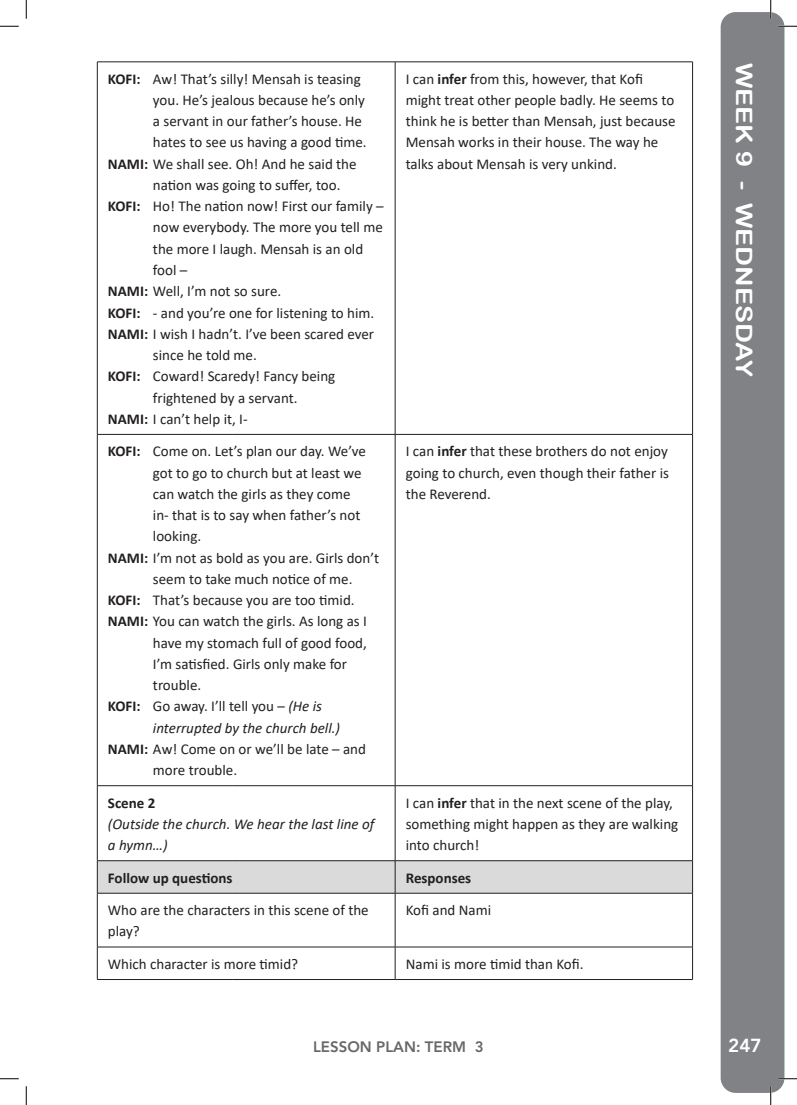
<style>
.page{position:relative;width:797px;height:1105px;background:#fff}
.page>*{position:absolute;margin:0;border:0;box-sizing:border-box;transform-origin:0 0}
.t1{font:22.5px "Arial Rounded MT Bold";color:#fff;scale:1.2 1}
.t2{font:800 18.75px "Avenir LT Std";color:#fff}
.Normal_wrd_8{font:15px/21.2px "Calibri";color:#231f20}
.Normal_wrd_8-2{font:italic 15px/21.2px "Calibri";color:#231f20}
.Normal_wrd_8-3{font:700 15px "Calibri";color:#231f20}
.t3{font:800 15px "Avenir LT Std";color:#686766}
.s1{font-weight:700}
.s2{font-weight:700;font-style:normal}
.s3{font-style:normal}
</style>
<div class="page">
<div style="left:720px;top:12px;width:64px;height:1081px;background:#808285;border-radius:15px"></div>
<div style="left:98px;top:861px;width:594px;height:32px;background:#dadada"></div>
<hr style="left:97px;top:62px;width:135px;height:1px;background:#231f20">
<hr style="left:97px;top:62px;width:1px;height:372px;background:#231f20">
<hr style="left:232px;top:62px;width:163px;height:1px;background:#231f20">
<hr style="left:395px;top:62px;width:297px;height:1px;background:#231f20">
<hr style="left:395px;top:62px;width:1px;height:372px;background:#231f20">
<hr style="left:692px;top:62px;width:1px;height:372px;background:#231f20">
<hr style="left:97px;top:434px;width:135px;height:1px;background:#231f20">
<hr style="left:97px;top:435px;width:1px;height:350px;background:#231f20">
<hr style="left:232px;top:434px;width:163px;height:1px;background:#231f20">
<hr style="left:395px;top:434px;width:297px;height:1px;background:#231f20">
<hr style="left:395px;top:435px;width:1px;height:350px;background:#231f20">
<hr style="left:692px;top:435px;width:1px;height:350px;background:#231f20">
<hr style="left:97px;top:785px;width:135px;height:1px;background:#231f20">
<hr style="left:97px;top:786px;width:1px;height:74px;background:#231f20">
<hr style="left:232px;top:785px;width:163px;height:1px;background:#231f20">
<hr style="left:395px;top:785px;width:297px;height:1px;background:#231f20">
<hr style="left:395px;top:786px;width:1px;height:74px;background:#231f20">
<hr style="left:692px;top:786px;width:1px;height:74px;background:#231f20">
<hr style="left:97px;top:860px;width:135px;height:1px;background:#231f20">
<hr style="left:97px;top:861px;width:1px;height:32px;background:#231f20">
<hr style="left:232px;top:860px;width:163px;height:1px;background:#231f20">
<hr style="left:395px;top:860px;width:297px;height:1px;background:#231f20">
<hr style="left:395px;top:861px;width:1px;height:32px;background:#231f20">
<hr style="left:692px;top:861px;width:1px;height:32px;background:#231f20">
<hr style="left:97px;top:893px;width:135px;height:1px;background:#231f20">
<hr style="left:97px;top:893px;width:1px;height:54px;background:#231f20">
<hr style="left:232px;top:893px;width:163px;height:1px;background:#231f20">
<hr style="left:395px;top:893px;width:297px;height:1px;background:#231f20">
<hr style="left:395px;top:893px;width:1px;height:54px;background:#231f20">
<hr style="left:692px;top:893px;width:1px;height:54px;background:#231f20">
<hr style="left:97px;top:947px;width:135px;height:1px;background:#231f20">
<hr style="left:97px;top:947px;width:1px;height:32px;background:#231f20">
<hr style="left:232px;top:947px;width:163px;height:1px;background:#231f20">
<hr style="left:395px;top:947px;width:297px;height:1px;background:#231f20">
<hr style="left:395px;top:947px;width:1px;height:32px;background:#231f20">
<hr style="left:692px;top:947px;width:1px;height:32px;background:#231f20">
<hr style="left:97px;top:979px;width:135px;height:1px;background:#231f20">
<hr style="left:232px;top:979px;width:163px;height:1px;background:#231f20">
<hr style="left:395px;top:979px;width:297px;height:1px;background:#231f20">
<svg style="left:0;top:25px;width:19px;height:2px"></svg>
<svg style="left:778px;top:25px;width:19px;height:2px"></svg>
<svg style="left:0;top:1078px;width:19px;height:1px"></svg>
<svg style="left:778px;top:1078px;width:19px;height:1px"></svg>
<svg style="left:25px;top:0;width:2px;height:19px"></svg>
<svg style="left:25px;top:1086px;width:2px;height:19px"></svg>
<svg style="left:770px;top:0;width:1px;height:19px"></svg>
<svg style="left:770px;top:1086px;width:1px;height:19px"></svg>
<p class="Normal_wrd_8" style="left:153px;top:68px;width:215px;text-indent:-45px"><span class="s1">KOFI:</span> Aw! That’s silly! Mensah is teasing you. He’s jealous because he’s only a servant in our father’s house. He hates to see us having a good time.</p>
<p class="Normal_wrd_8" style="left:153px;top:153px;width:205px;text-indent:-45px"><span class="s1">NAMI:</span> We shall see. Oh! And he said the nation was going to suffer, too.</p>
<p class="Normal_wrd_8" style="left:153px;top:195px;width:232px;text-indent:-45px"><span class="s1">KOFI:</span> Ho! The nation now! First our family – now everybody. The more you tell me the more I laugh. Mensah is an old fool –</p>
<p class="Normal_wrd_8" style="left:108px;top:280px;width:175px"><span class="s1">NAMI:</span> Well, I’m not so sure.</p>
<p class="Normal_wrd_8" style="left:108px;top:301px;width:268px"><span class="s1">KOFI:</span> - and you’re one for listening to him.</p>
<p class="Normal_wrd_8" style="left:153px;top:323px;width:223px;text-indent:-45px"><span class="s1">NAMI:</span> I wish I hadn’t. I’ve been scared ever since he told me.</p>
<p class="Normal_wrd_8" style="left:108px;top:365px;width:229px;text-align:center"><span class="s1">KOFI:</span> Coward! Scaredy! Fancy being frightened by a servant.</p>
<p class="Normal_wrd_8" style="left:108px;top:408px;width:141px"><span class="s1">NAMI:</span> I can’t help it, I-</p>
<p class="Normal_wrd_8" style="left:153px;top:440px;width:214px;text-indent:-45px"><span class="s1">KOFI:</span> Come on. Let’s plan our day. We’ve got to go to church but at least we can watch the girls as they come in- that is to say when father’s not looking.</p>
<p class="Normal_wrd_8" style="left:153px;top:546px;width:228px;text-indent:-45px"><span class="s1">NAMI:</span> I’m not as bold as you are. Girls don’t seem to take much notice of me.</p>
<p class="Normal_wrd_8" style="left:108px;top:589px;width:248px"><span class="s1">KOFI:</span> That’s because you are too timid.</p>
<p class="Normal_wrd_8" style="left:153px;top:610px;width:215px;text-indent:-45px"><span class="s1">NAMI:</span> You can watch the girls. As long as I have my stomach full of good food,<br>I’m satisfied. Girls only make for trouble.</p>
<p class="Normal_wrd_8-2" style="left:153px;top:695px;width:189px;text-indent:-45px"><span class="s2">KOFI:</span> <span class="s3">Go away. I’ll tell you –</span> (He is interrupted by the church bell.)</p>
<p class="Normal_wrd_8" style="left:153px;top:738px;width:214px;text-indent:-45px"><span class="s1">NAMI:</span> Aw! Come on or we’ll be late – and more trouble.</p>
<p class="Normal_wrd_8-3" style="left:108px;top:792px;width:49px">Scene 2</p>
<p class="Normal_wrd_8-2" style="left:108px;top:812px;width:268px">(Outside the church. We hear the last line of a hymn…)</p>
<p class="Normal_wrd_8" style="left:406px;top:68px;width:271px">I can <span class="s1">infer</span> from this, however, that Kofi might treat other people badly. He seems to think he is better than Mensah, just because Mensah works in their house. The way he talks about Mensah is very unkind.</p>
<p class="Normal_wrd_8" style="left:406px;top:440px;width:265px;text-align:justify">I can <span class="s1">infer</span> that these brothers do not enjoy going to church, even though their father is the Reverend.</p>
<p class="Normal_wrd_8" style="left:406px;top:792px;width:274px">I can <span class="s1">infer</span> that in the next scene of the play, something might happen as they are walking into church!</p>
<p class="Normal_wrd_8-3" style="left:108px;top:867px;width:126px">Follow up questions</p>
<p class="Normal_wrd_8-3" style="left:406px;top:867px;width:67px">Responses</p>
<p class="Normal_wrd_8" style="left:108px;top:899px;width:262px">Who are the characters in this scene of the play?</p>
<p class="Normal_wrd_8" style="left:406px;top:899px;width:87px">Kofi and Nami</p>
<p class="Normal_wrd_8" style="left:108px;top:953px;width:192px">Which character is more timid?</p>
<p class="Normal_wrd_8" style="left:406px;top:953px;width:179px">Nami is more timid than Kofi.</p>
<p class="t1" style="left:757px;top:63px;width:263px;rotate:90deg">WEEK 9 - WEDNESDAY</p>
<p class="t3" style="left:313px;top:1038px;width:172px">LESSON PLAN: TERM 3</p>
<p class="t2" style="left:728px;top:1034px;width:35px">247</p>
</div>
